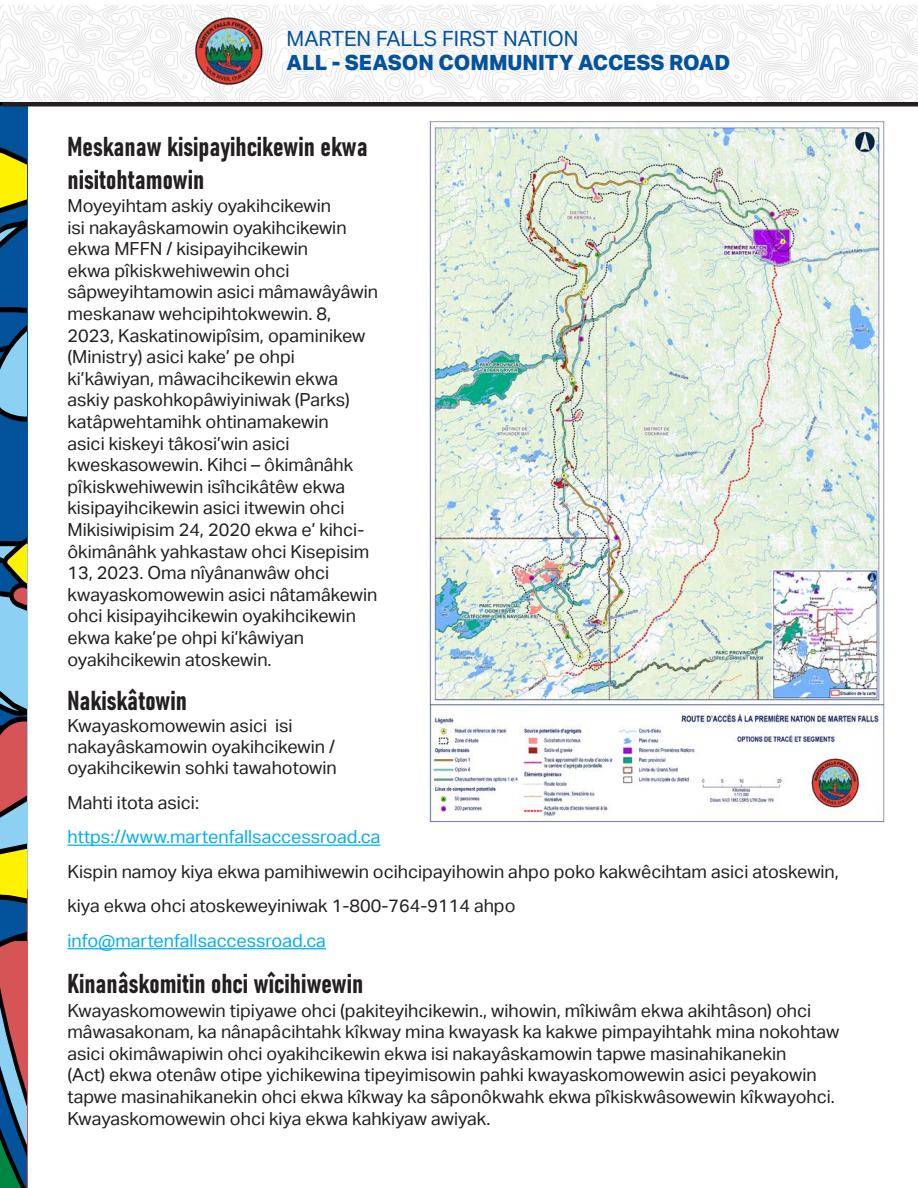
<style>
.page{position:relative;width:918px;height:1188px;background:#fff}
.page>*{position:absolute;margin:0;border:0;box-sizing:border-box;transform-origin:0 0}
.t1{font:27px/32.4px "Bahnschrift";color:#231f20}
.t2{font:800 21px "AECOM Sans";color:#03539c}
.t3{font:21px "AECOM Sans";color:#03539c}
.t4{font:18px/21.6px "AECOM Sans";color:#231f20}
.t5{font:18px "AECOM Sans";color:#00aeef}
</style>
<div class="page">
<svg style="left:0;top:102px;width:27px;height:1086px;background:#60767f"></svg>
<img style="left:0;top:5px;width:918px;height:97px">
<img style="left:194px;top:16px;width:70px;height:70px">
<hr style="left:2px;top:102px;width:916px;height:4px;background:#231f20">
<img style="left:428px;top:122px;width:459px;height:701px">
<hr style="left:68px;top:845px;width:313px;height:1px;background:#00aeef">
<hr style="left:68px;top:948px;width:258px;height:1px;background:#00aeef">
<p class="t3" style="left:287px;top:27px;width:293px">MARTEN FALLS FIRST NATION</p>
<p class="t2" style="left:287px;top:49px;width:445px">ALL - SEASON COMMUNITY ACCESS ROAD</p>
<p class="t1" style="left:68px;top:129px;width:302px">Meskanaw kisipayihcikewin ekwa nisitohtamowin</p>
<p class="t4" style="left:68px;top:195px;width:312px">Moyeyihtam askiy oyakihcikewin<br>isi nakayâskamowin oyakihcikewin ekwa MFFN / kisipayihcikewin<br>ekwa pîkiskwehiwewin ohci sâpweyihtamowin asici mâmawâyâwin meskanaw wehcipihtokwewin. 8, 2023, Kaskatinowipîsim, opaminikew (Ministry) asici kake’ pe ohpi ki’kâwiyan, mâwacihcikewin ekwa askiy paskohkopâwiyiniwak (Parks) katâpwehtamihk ohtinamakewin<br>asici kiskeyi tâkosi’win asici kweskasowewin. Kihci – ôkimânâhk pîkiskwehiwewin isîhcikâtêw ekwa kisipayihcikewin asici itwewin ohci Mikisiwipisim 24, 2020 ekwa e’ kihci&shy;ôkimânâhk yahkastaw ohci Kisepisim 13, 2023. Oma nîyânanwâw ohci kwayaskomowewin asici nâtamâkewin ohci kisipayihcikewin oyakihcikewin ekwa kake’pe ohpi ki’kâwiyan oyakihcikewin atoskewin.</p>
<p class="t1" style="left:68px;top:682px;width:121px">Nakiskâtowin</p>
<p class="t4" style="left:68px;top:716px;width:271px;line-height:21px">Kwayaskomowewin asici isi nakayâskamowin oyakihcikewin / oyakihcikewin sohki tawahotowin</p>
<p class="t4" style="left:68px;top:792px;width:133px">Mahti itota asici:</p>
<p class="t5" style="left:68px;top:827px;width:315px">https://www.martenfallsaccessroad.ca</p>
<p class="t4" style="left:68px;top:861px;width:773px">Kispin namoy kiya ekwa pamihiwewin ocihcipayihowin ahpo poko kakwêcihtam asici atoskewin,</p>
<p class="t4" style="left:68px;top:895px;width:450px">kiya ekwa ohci atoskeweyiniwak 1-800-764-9114 ahpo</p>
<p class="t5" style="left:68px;top:930px;width:260px">info@martenfallsaccessroad.ca</p>
<p class="t1" style="left:68px;top:966px;width:297px">Kinanâskomitin ohci wîcihiwewin</p>
<p class="t4" style="left:68px;top:1000px;width:773px">Kwayaskomowewin tipiyawe ohci (pakiteyihcikewin., wihowin, mîkiwâm ekwa akihtâson) ohci mâwasakonam, ka nânapâcihtahk kîkway mina kwayask ka kakwe pimpayihtahk mina nokohtaw asici okimâwapiwin ohci oyakihcikewin ekwa isi nakayâskamowin tapwe masinahikanekin<br>(Act) ekwa otenâw otipe yichikewina tipeyimisowin pahki kwayaskomowewin asici peyakowin tapwe masinahikanekin ohci ekwa kîkway ka sâponôkwahk ekwa pîkiskwâsowewin kîkwayohci.<br>Kwayaskomowewin ohci kiya ekwa kahkiyaw awiyak.</p>
</div>
